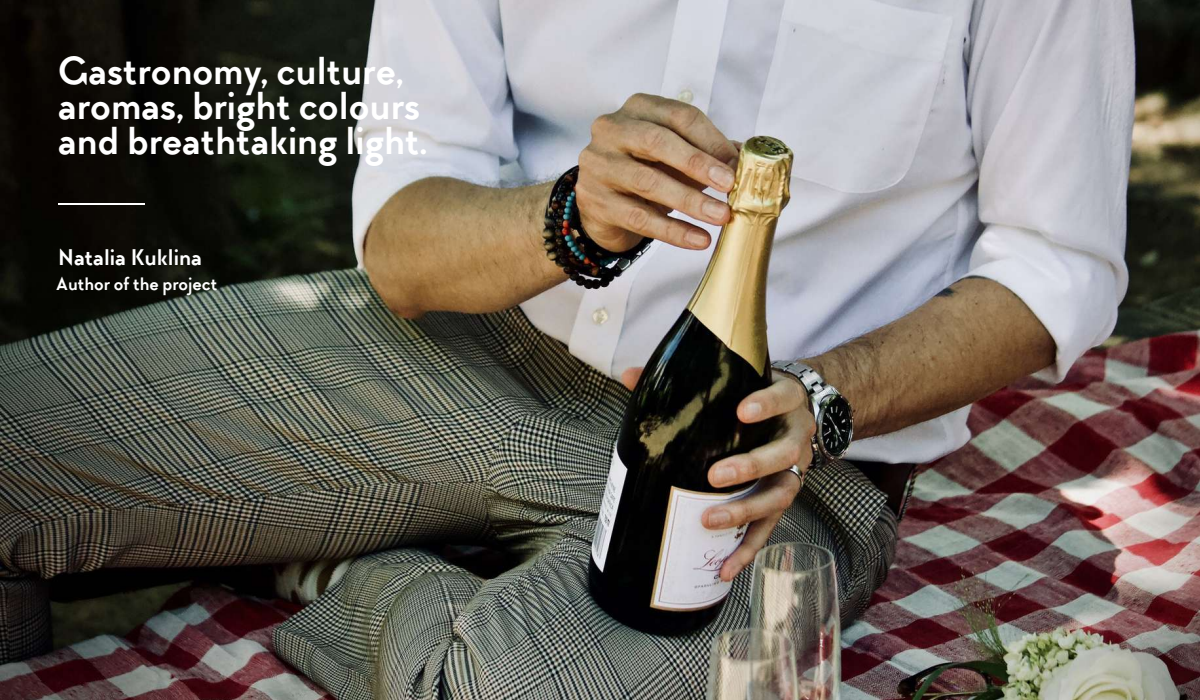
<style>
.page{position:relative;width:1200px;height:700px;background:#fff}
.page>*{position:absolute;margin:0;border:0;box-sizing:border-box;transform-origin:0 0}
.t1{font:700 40px/35px "TT Chocolates";color:#fff}
.t2{font:700 23.3px "TT Chocolates";color:#fff}
.t3{font:700 18.5px "TT Chocolates";color:#fff}
</style>
<div class="page">
<img style="left:0;top:0;width:1200px;height:700px">
<hr style="left:58px;top:203px;width:87px;height:2px;background:#fff">
<p class="t1" style="left:58px;top:53px;width:371px">Gastronomy, culture, aromas, bright colours and breathtaking light.</p>
<p class="t2" style="left:58px;top:242px;width:145px">Natalia Kuklina</p>
<p class="t3" style="left:56px;top:272px;width:163px">Author of the project</p>
</div>
